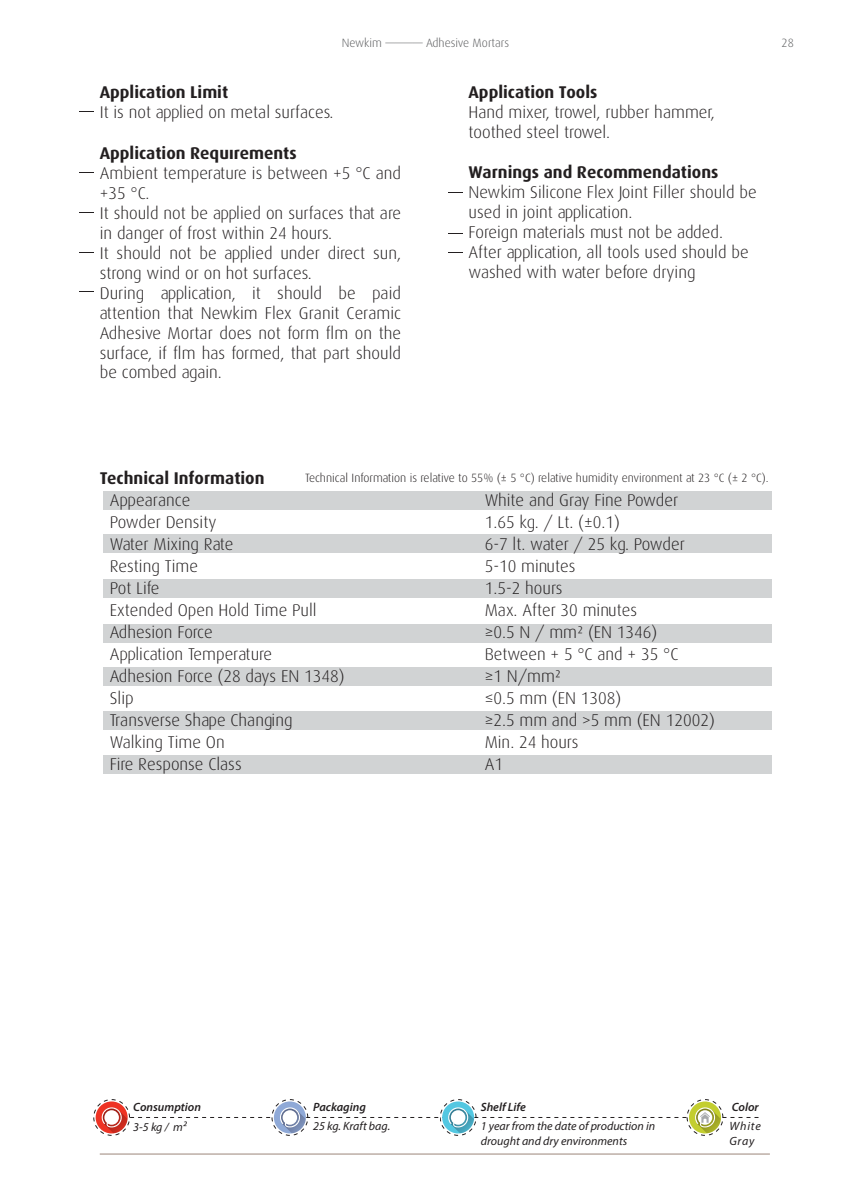
<style>
.page{position:relative;width:851px;height:1191px;background:#fff}
.page>*{position:absolute;margin:0;border:0;box-sizing:border-box;transform-origin:0 0}
.t1{font:17px/22px "Dax Light Tr";color:#231f20}
.t2{font:17px "Dax Bold Tr";color:#231f20}
.t3{font:12px "Dax Light Tr";color:#231f20}
.t4{font:italic 12px/14.4px "Myriad Pro";color:#231f20}
.t5{font:italic 600 12px "Myriad Pro";color:#231f20}
.t6{font:12px "Dax Light Tr";color:#58595b}
.t7{font:italic 12px/14.4px "Myriad Pro";letter-spacing:.065em;color:#231f20}
</style>
<div class="page">
<hr style="left:100px;top:1153px;width:669px;height:1px;background:#9b8579">
<svg style="left:80px;top:111px;width:14px;height:1px"></svg>
<svg style="left:448px;top:252px;width:14px;height:1px"></svg>
<svg style="left:448px;top:233px;width:14px;height:1px"></svg>
<svg style="left:80px;top:172px;width:14px;height:1px"></svg>
<svg style="left:80px;top:212px;width:14px;height:1px"></svg>
<svg style="left:80px;top:252px;width:14px;height:1px"></svg>
<svg style="left:80px;top:291px;width:14px;height:1px"></svg>
<div style="left:272px;top:1099px;width:36px;height:36px;border:1px dashed #231f20;border-radius:50%"></div>
<svg style="left:274px;top:1101px;width:32px;height:32px"></svg>
<svg style="left:689px;top:1101px;width:32px;height:32px"></svg>
<div style="left:686px;top:1099px;width:37px;height:36px;border:1px dashed #231f20;border-radius:50%"></div>
<div style="left:440px;top:1099px;width:36px;height:36px;border:1px dashed #231f20;border-radius:50%"></div>
<svg style="left:442px;top:1101px;width:32px;height:32px"></svg>
<svg style="left:94px;top:1099px;width:35px;height:36px"></svg>
<div style="left:93px;top:1099px;width:37px;height:36px;border:1px dashed #231f20;border-radius:50%"></div>
<div style="left:96px;top:1101px;width:32px;height:32px;background:#ee3324;border-radius:16px"></div>
<svg style="left:102px;top:1107px;width:657px;height:26px"></svg>
<div style="left:104px;top:1110px;width:15px;height:14px;background:#fff;border-radius:50%"></div>
<div style="left:103px;top:491px;width:668px;height:19px;background:#d1d3d4"></div>
<div style="left:103px;top:534px;width:668px;height:19px;background:#d1d3d4"></div>
<div style="left:103px;top:579px;width:668px;height:19px;background:#d1d3d4"></div>
<div style="left:103px;top:624px;width:668px;height:18px;background:#d1d3d4"></div>
<div style="left:103px;top:667px;width:668px;height:19px;background:#d1d3d4"></div>
<div style="left:103px;top:711px;width:668px;height:19px;background:#d1d3d4"></div>
<div style="left:103px;top:754px;width:668px;height:19px;background:#d1d3d4"></div>
<p class="t6" style="left:342px;top:36px;width:169px">Newkim ———— Adhesive Mortars</p>
<p class="t6" style="left:781px;top:36px;width:14px">28</p>
<p class="t2" style="left:100px;top:83px;width:130px">Application Limit</p>
<p class="t1" style="left:100px;top:102px;width:235px">It is not applied on metal surfaces.</p>
<p class="t2" style="left:100px;top:143px;width:198px">Application Requırements</p>
<p class="t1" style="left:100px;top:163px;width:303px;line-height:20px">Ambient temperature is between +5 °C and +35 °C.<br>It should not be applied on surfaces that are in danger of frost within 24 hours.<br>It should not be applied under direct sun, strong wind or on hot surfaces.<br>During application, it should be paid attention that Newkim Flex Granit Ceramic Adhesive Mortar does not form flm on the surface, if flm has formed, that part should be combed again.</p>
<p class="t2" style="left:468px;top:83px;width:130px">Application Tools</p>
<p class="t1" style="left:468px;top:103px;width:248px;line-height:20px">Hand mixer, trowel, rubber hammer, toothed steel trowel.</p>
<p class="t2" style="left:468px;top:163px;width:251px">Warnings and Recommendations</p>
<p class="t1" style="left:468px;top:183px;width:289px;line-height:20px">Newkim Silicone Flex Joint Filler should be used in joint application.<br>Foreign materials must not be added.<br>After application, all tools used should be washed with water before drying</p>
<p class="t2" style="left:100px;top:468px;width:166px">Technical Information</p>
<p class="t3" style="left:305px;top:471px;width:465px">Technical Information is relative to 55% (± 5 °C) relative humidity environment at 23 °C (± 2 °C).</p>
<p class="t1" style="left:484px;top:489px;width:232px">White and Gray Fine Powder<br>1.65 kg. / Lt. (±0.1)<br>6-7 lt. water / 25 kg. Powder<br>5-10 minutes<br>1.5-2 hours<br>Max. After 30 minutes<br>≥0.5 N / mm² (EN 1346)<br>Between + 5 °C and + 35 °C<br>≥1 N/mm²<br>≤0.5 mm (EN 1308)<br>≥2.5 mm and &gt;5 mm (EN 12002)<br>Min. 24 hours<br>A1</p>
<p class="t1" style="left:110px;top:489px;width:236px">Appearance<br>Powder Density<br>Water Mixing Rate<br>Resting Time<br>Pot Life<br>Extended Open Hold Time Pull<br>Adhesion Force<br>Application Temperature<br>Adhesion Force (28 days EN 1348)<br>Slip<br>Transverse Shape Changing<br>Walking Time On<br>Fire Response Class</p>
<p class="t5" style="left:133px;top:1099px;width:69px">Consumption</p>
<p class="t4" style="left:133px;top:1120px;width:55px">3-5 kg / m²</p>
<p class="t5" style="left:313px;top:1099px;width:54px">Packaging</p>
<p class="t4" style="left:313px;top:1118px;width:78px">25 kg. Kraft bag.</p>
<p class="t5" style="left:480px;top:1099px;width:47px">Shelf Life</p>
<p class="t5" style="left:731px;top:1099px;width:28px">Color</p>
<p class="t4" style="left:480px;top:1118px;width:176px">1 year from the date of production in drought and dry environments</p>
<p class="t7" style="left:729px;top:1118px;width:33px">White<br>Gray</p>
</div>
